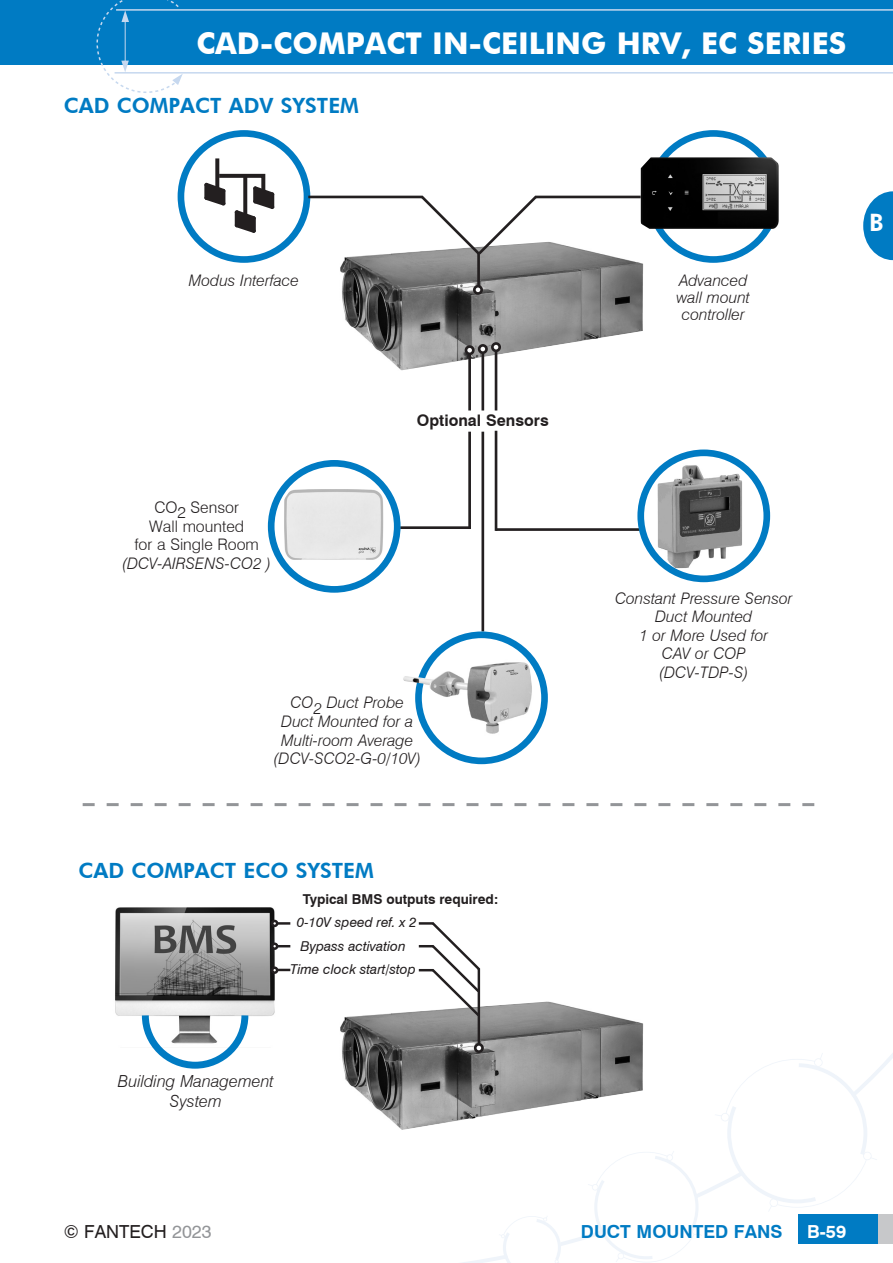
<style>
.page{position:relative;width:893px;height:1263px;background:#fff}
.page>*{position:absolute;margin:0;border:0;box-sizing:border-box;transform-origin:0 0}
.Page_Heads{font:700 30px "Futura BT";color:#fff}
.t1{font:800 24px "Futura BT";color:#fff}
.Features{font:800 21px "Futura BT";color:#007bc3}
.t2{font:700 18px "Swiss 721 BT";color:#007bc3}
.t3{font:18px "Swiss 721 BT";color:#231f20}
.t4{font:700 18px "Swiss 721 BT";color:#fff}
.Body_Copy_tighter{font:italic 300 16.65px/19.4px "Swiss 721 BT";color:#231f20;text-align:center}
.Body_Copy_tighter-2{font:italic 300 15.9px "Swiss 721 BT";color:#231f20}
.t5{font:300 15.9px "Swiss 721 BT";color:#231f20}
.Body_Copy_tighter-3{font:700 15.9px "Swiss 721 BT";color:#231f20}
.t6{font:italic 13.65px "Swiss 721 BT";color:#231f20}
.t7{font:700 13.65px "Swiss 721 BT";color:#231f20}
.s1{color:#939598}
</style>
<div class="page">
<svg style="left:462px;top:1053px;width:431px;height:210px"></svg>
<svg style="left:863px;top:191px;width:30px;height:69px"></svg>
<div style="left:798px;top:1214px;width:95px;height:30px;background:#007bc3"></div>
<div style="left:878px;top:1214px;width:15px;height:30px;background:#c7c8ca"></div>
<div style="left:0;top:0;width:893px;height:64px;background:#007bc3"></div>
<img style="left:342px;top:292px;width:301px;height:86px">
<img style="left:340px;top:1001px;width:317px;height:137px">
<svg style="left:215px;top:158px;width:4px;height:14px"></svg>
<svg style="left:204px;top:172px;width:70px;height:61px"></svg>
<div style="left:178px;top:130px;width:132px;height:133px;border:7px solid #007bc3;border-radius:50%"></div>
<div style="left:647px;top:130px;width:133px;height:133px;border:7px solid #007bc3;border-radius:50%"></div>
<svg style="left:306px;top:194px;width:338px;height:98px"></svg>
<hr style="left:468px;top:432px;width:3px;height:97px;background:#231f20">
<hr style="left:468px;top:349px;width:3px;height:61px;background:#231f20">
<hr style="left:481px;top:349px;width:3px;height:61px;background:#231f20">
<hr style="left:495px;top:349px;width:2px;height:61px;background:#231f20">
<hr style="left:400px;top:526px;width:71px;height:3px;background:#231f20">
<hr style="left:496px;top:528px;width:147px;height:3px;background:#231f20">
<hr style="left:481px;top:432px;width:3px;height:199px;background:#231f20">
<hr style="left:495px;top:431px;width:2px;height:100px;background:#231f20">
<div style="left:466px;top:347px;width:7px;height:7px;background:#fff;border-radius:50%"></div>
<div style="left:465px;top:345px;width:10px;height:10px;border:3px solid #231f20;border-radius:50%"></div>
<div style="left:474px;top:286px;width:8px;height:7px;background:#fff;border-radius:50%"></div>
<div style="left:473px;top:285px;width:10px;height:10px;border:3px solid #231f20;border-radius:50%"></div>
<div style="left:479px;top:345px;width:7px;height:8px;background:#fff;border-radius:50%"></div>
<div style="left:478px;top:344px;width:10px;height:10px;border:3px solid #231f20;border-radius:50%"></div>
<div style="left:492px;top:343px;width:8px;height:8px;background:#fff;border-radius:50%"></div>
<div style="left:491px;top:342px;width:10px;height:10px;border:3px solid #231f20;border-radius:50%"></div>
<div style="left:268px;top:460px;width:133px;height:133px;border:7px solid #007bc3;border-radius:50%"></div>
<div style="left:415px;top:631px;width:133px;height:133px;border:7px solid #007bc3;border-radius:50%"></div>
<div style="left:637px;top:449px;width:133px;height:133px;border:7px solid #007bc3;border-radius:50%"></div>
<img style="left:284px;top:489px;width:99px;height:71px">
<img style="left:641px;top:157px;width:139px;height:72px">
<img style="left:403px;top:651px;width:132px;height:90px">
<img style="left:657px;top:463px;width:85px;height:105px">
<hr style="left:116px;top:9px;width:777px;height:2px;background:#c6d8ef">
<hr style="left:115px;top:72px;width:778px;height:2px;background:#c6d8ef">
<svg style="left:96px;top:0;width:87px;height:93px"></svg>
<hr style="left:125px;top:16px;width:1px;height:52px;background:#c6d8ef">
<img style="left:115px;top:907px;width:163px;height:109px">
<hr style="left:478px;top:968px;width:2px;height:82px;background:#231f20">
<svg style="left:274px;top:968px;width:16px;height:5px"></svg>
<div style="left:271px;top:966px;width:7px;height:8px;border:2px solid #231f20;border-radius:50%"></div>
<svg style="left:274px;top:945px;width:16px;height:4px"></svg>
<div style="left:271px;top:942px;width:7px;height:8px;border:2px solid #231f20;border-radius:50%"></div>
<svg style="left:274px;top:921px;width:16px;height:5px"></svg>
<div style="left:271px;top:920px;width:7px;height:7px;border:2px solid #231f20;border-radius:50%"></div>
<svg style="left:419px;top:922px;width:64px;height:97px"></svg>
<svg style="left:138px;top:1008px;width:114px;height:61px"></svg>
<svg style="left:83px;top:803px;width:731px;height:3px"></svg>
<div style="left:475px;top:1044px;width:7px;height:8px;background:#fff;border-radius:50%"></div>
<div style="left:474px;top:1043px;width:10px;height:10px;border:3px solid #231f20;border-radius:50%"></div>
<p class="Page_Heads" style="left:196px;top:25px;width:651px">CAD-COMPACT IN-CEILING HRV, EC SERIES</p>
<p class="Features" style="left:64px;top:93px;width:297px">CAD COMPACT ADV SYSTEM</p>
<p class="Body_Copy_tighter-2" style="left:189px;top:270px;width:112px">Modus Interface</p>
<p class="t5" style="left:154px;top:498px;width:86px">CO2 Sensor</p>
<p class="t5" style="left:149px;top:516px;width:96px">Wall mounted</p>
<p class="t5" style="left:134px;top:535px;width:126px">for a Single Room</p>
<p class="Body_Copy_tighter-2" style="left:122px;top:553px;width:151px">(DCV-AIRSENS-CO2 )</p>
<p class="Body_Copy_tighter-3" style="left:417px;top:410px;width:133px">Optional Sensors</p>
<p class="Body_Copy_tighter-2" style="left:291px;top:693px;width:115px">CO2 Duct Probe</p>
<p class="Body_Copy_tighter-2" style="left:281px;top:712px;width:133px">Duct Mounted for a</p>
<p class="Body_Copy_tighter-2" style="left:281px;top:730px;width:134px">Multi-room Average</p>
<p class="Body_Copy_tighter-2" style="left:274px;top:749px;width:149px">(DCV-SCO2-G-0/10V)</p>
<p class="Features" style="left:78px;top:857px;width:297px">CAD COMPACT ECO SYSTEM</p>
<p class="t7" style="left:303px;top:890px;width:197px">Typical BMS outputs required:</p>
<p class="t6" style="left:297px;top:914px;width:121px">0-10V speed ref. x 2</p>
<p class="t6" style="left:301px;top:938px;width:107px">Bypass activation</p>
<p class="t6" style="left:290px;top:961px;width:127px">Time clock start/stop</p>
<p class="Body_Copy_tighter" style="left:118px;top:1071px;width:157px">Building Management<br>System</p>
<p class="Body_Copy_tighter-2" style="left:679px;top:270px;width:70px">Advanced</p>
<p class="Body_Copy_tighter-2" style="left:677px;top:288px;width:75px">wall mount</p>
<p class="Body_Copy_tighter-2" style="left:682px;top:305px;width:64px">controller</p>
<p class="Body_Copy_tighter-2" style="left:615px;top:588px;width:179px">Constant Pressure Sensor</p>
<p class="Body_Copy_tighter-2" style="left:655px;top:607px;width:99px">Duct Mounted</p>
<p class="Body_Copy_tighter-2" style="left:639px;top:625px;width:130px">1 or More Used for</p>
<p class="Body_Copy_tighter-2" style="left:662px;top:644px;width:85px">CAV or COP</p>
<p class="Body_Copy_tighter-2" style="left:659px;top:663px;width:91px">(DCV-TDP-S)</p>
<h2 class="t1" style="left:869px;top:207px;width:16px">B</h2>
<p class="t3" style="left:64px;top:1220px;width:149px">© FANTECH <span class="s1">2023</span></p>
<p class="t2" style="left:581px;top:1220px;width:203px">DUCT MOUNTED FANS</p>
<p class="t4" style="left:807px;top:1220px;width:41px">B-59</p>
</div>
